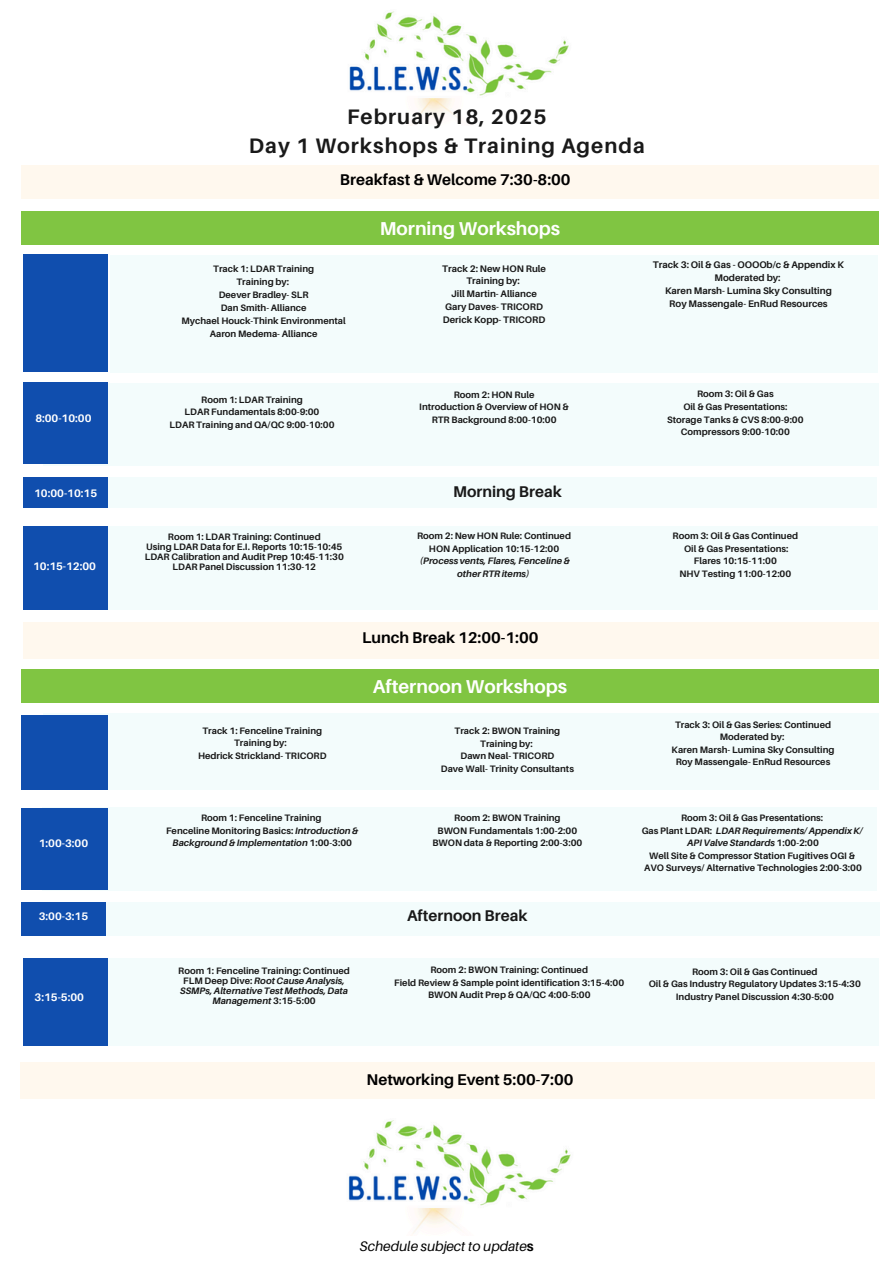
<style>
.page{position:relative;width:894px;height:1264px;background:#fff}
.page>*{position:absolute;margin:0;border:0;box-sizing:border-box;transform-origin:0 0}
.t1{font:700 21px/29.2px "Aileron";letter-spacing:.05em;color:#191919;text-align:center}
.t2{font:700 18.6px "Aileron";color:#fff}
.t3{font:700 15.6px "Aileron";color:#000}
.t4{font:700 15.6px "Aileron";color:#191919}
.t5{font:italic 13.8px "Aileron";color:#000}
.t6{font:700 10.95px "Aileron";color:#fff}
.t7{font:700 9.6px/12.8px "Aileron";color:#191919;text-align:center}
.t8{font:700 9.45px/12.9px "Aileron";color:#191919;text-align:center}
.t9{font:700 9.3px/12.5px "Aileron";color:#191919;text-align:center}
.t10{font:italic 700 9.3px/10.1px "Aileron";color:#191919;text-align:center}
.s1{font-style:italic}
.s2{font-style:normal}
.s3{font-weight:700;font-style:normal}
</style>
<div class="page">
<div style="left:110px;top:255px;width:767px;height:117px;background:#f3fcfc"></div>
<div style="left:44px;top:383px;width:834px;height:82px;background:#f3fcfc"></div>
<div style="left:50px;top:526px;width:827px;height:83px;background:#f3fcfc"></div>
<div style="left:58px;top:478px;width:819px;height:30px;background:#f3fcfc"></div>
<div style="left:23px;top:526px;width:85px;height:83px;background:#104eae"></div>
<div style="left:23px;top:478px;width:85px;height:30px;background:#104eae"></div>
<div style="left:23px;top:383px;width:85px;height:81px;background:#104eae"></div>
<div style="left:23px;top:255px;width:85px;height:117px;background:#104eae"></div>
<img style="left:349px;top:11px;width:220px;height:113px">
<div style="left:43px;top:713px;width:835px;height:76px;background:#f3fcfc"></div>
<div style="left:43px;top:807px;width:833px;height:83px;background:#f3fcfc"></div>
<div style="left:42px;top:957px;width:836px;height:88px;background:#f3fcfc"></div>
<div style="left:23px;top:957px;width:84px;height:88px;background:#104eae"></div>
<div style="left:21px;top:808px;width:87px;height:81px;background:#104eae"></div>
<div style="left:21px;top:715px;width:87px;height:74px;background:#104eae"></div>
<div style="left:23px;top:622px;width:855px;height:36px;background:#fff8ee"></div>
<div style="left:21px;top:165px;width:858px;height:34px;background:#fff8ee"></div>
<div style="left:21px;top:211px;width:858px;height:34px;background:#80c542"></div>
<div style="left:21px;top:669px;width:858px;height:34px;background:#80c542"></div>
<div style="left:20px;top:1062px;width:854px;height:36px;background:#fff8ee"></div>
<img style="left:348px;top:1120px;width:223px;height:115px">
<div style="left:55px;top:902px;width:824px;height:34px;background:#f3fcfc"></div>
<div style="left:21px;top:902px;width:85px;height:34px;background:#104eae"></div>
<h5 class="t1" style="left:249px;top:101px;width:397px">February 18, 2025<br>Day 1 Workshops &amp; Training Agenda</h5>
<h5 class="t3" style="left:340px;top:170px;width:232px">Breakfast &amp; Welcome 7:30-8:00</h5>
<h1 class="t9" style="left:181px;top:262px;width:166px;line-height:13px">Track 1: LDAR Training<br>Training by:<br>Deever Bradley- SLR<br>Dan Smith- Alliance<br>Mychael Houck-Think Environmental<br>Aaron Medema- Alliance</h1>
<h6 class="t2" style="left:380px;top:217px;width:182px">Morning Workshops</h6>
<h6 class="t8" style="left:442px;top:261px;width:105px">Track 2: New HON Rule<br>Training by:<br>Jill Martin- Alliance<br>Gary Daves- TRICORD<br>Derick Kopp- TRICORD</h6>
<h6 class="t7" style="left:652px;top:258px;width:192px">Track 3: Oil &amp; Gas - OOOOb/c &amp; Appendix K<br>Moderated by:<br>Karen Marsh- Lumina Sky Consulting<br>Roy Massengale- EnRud Resources</h6>
<h3 class="t6" style="left:35px;top:411px;width:58px">8:00-10:00</h3>
<h6 class="t6" style="left:34px;top:486px;width:64px">10:00-10:15</h6>
<h6 class="t6" style="left:33px;top:559px;width:64px">10:15-12:00</h6>
<h3 class="t9" style="left:169px;top:392px;width:166px;line-height:12.9px">Room 1: LDAR Training<br>LDAR Fundamentals 8:00-9:00<br>LDAR Training and QA/QC 9:00-10:00</h3>
<h2 class="t9" style="left:145px;top:531px;width:200px;line-height:10.1px">Room 1: LDAR Training: Continued<br>Using LDAR Data for E.I. Reports 10:15-10:45<br>LDAR Calibration and Audit Prep 10:45-11:30<br>LDAR Panel Discussion 11:30-12</h2>
<h6 class="t9" style="left:419px;top:388px;width:151px">Room 2: HON Rule<br>Introduction &amp; Overview of HON &amp;<br>RTR Background 8:00-10:00</h6>
<h6 class="t4" style="left:453px;top:481px;width:110px">Morning Break</h6>
<h6 class="t9" style="left:417px;top:529px;width:155px">Room 2: New HON Rule: Continued<br>HON Application 10:15-12:00 <span class="s1">(Process vents, Flares, Fenceline &amp; other RTR items)</span></h6>
<h6 class="t9" style="left:667px;top:387px;width:138px">Room 3: Oil &amp; Gas<br>Oil &amp; Gas Presentations:<br>Storage Tanks &amp; CVS 8:00-9:00<br>Compressors 9:00-10:00</h6>
<h5 class="t9" style="left:672px;top:529px;width:127px">Room 3: Oil &amp; Gas Continued<br>Oil &amp; Gas Presentations:<br>Flares 10:15-11:00<br>NHV Testing 11:00-12:00</h5>
<h5 class="t3" style="left:362px;top:627px;width:178px">Lunch Break 12:00-1:00</h5>
<h6 class="t6" style="left:39px;top:836px;width:51px">1:00-3:00</h6>
<h5 class="t9" style="left:198px;top:724px;width:130px">Track 1: Fenceline Training<br>Training by:<br>Hedrick Strickland- TRICORD</h5>
<h6 class="t2" style="left:373px;top:674px;width:196px">Afternoon Workshops</h6>
<h2 class="t9" style="left:441px;top:724px;width:135px">Track 2: BWON Training<br>Training by:<br>Dawn Neal- TRICORD<br>Dave Wall- Trinity Consultants</h2>
<h3 class="t9" style="left:166px;top:811px;width:194px">Room 1: Fenceline Training<br>Fenceline Monitoring Basics: <span class="s1">Introduction &amp;<br>Background &amp; Implementation</span> 1:00-3:00</h3>
<h6 class="t9" style="left:432px;top:811px;width:151px">Room 2: BWON Training<br>BWON Fundamentals 1:00-2:00<br>BWON data &amp; Reporting 2:00-3:00</h6>
<p class="t6" style="left:39px;top:909px;width:51px">3:00-3:15</p>
<h3 class="t4" style="left:407px;top:906px;width:122px">Afternoon Break</h3>
<h6 class="t6" style="left:35px;top:990px;width:51px">3:15-5:00</h6>
<p class="t10" style="left:178px;top:965px;width:173px"><span class="s2">Room 1: Fenceline Training: Continued FLM Deep Dive:</span> Root Cause Analysis, SSMPs, Alternative Test Methods, Data Management <span class="s2">3:15-5:00</span></p>
<h6 class="t9" style="left:394px;top:963px;width:231px">Room 2: BWON Training: Continued<br>Field Review &amp; Sample point identification 3:15-4:00<br>BWON Audit Prep &amp; QA/QC 4:00-5:00</h6>
<h6 class="t9" style="left:671px;top:718px;width:164px">Track 3: Oil &amp; Gas Series: Continued<br>Moderated by:<br>Karen Marsh- Lumina Sky Consulting<br>Roy Massengale- EnRud Resources</h6>
<h3 class="t9" style="left:641px;top:811px;width:223px">Room 3: Oil &amp; Gas Presentations:<br>Gas Plant LDAR: <span class="s1">LDAR Requirements/Appendix K/ API Valve Standards</span> 1:00-2:00<br>Well Site &amp; Compressor Station Fugitives OGI &amp; AVO Surveys/ Alternative Technologies 2:00-3:00</h3>
<h6 class="t9" style="left:648px;top:964px;width:213px">Room 3: Oil &amp; Gas Continued<br>Oil &amp; Gas Industry Regulatory Updates 3:15-4:30<br>Industry Panel Discussion 4:30-5:00</h6>
<h6 class="t3" style="left:366px;top:1070px;width:208px">Networking Event 5:00-7:00</h6>
<h4 class="t5" style="left:360px;top:1237px;width:175px">Schedule subject to update<span class="s3">s</span></h4>
</div>
